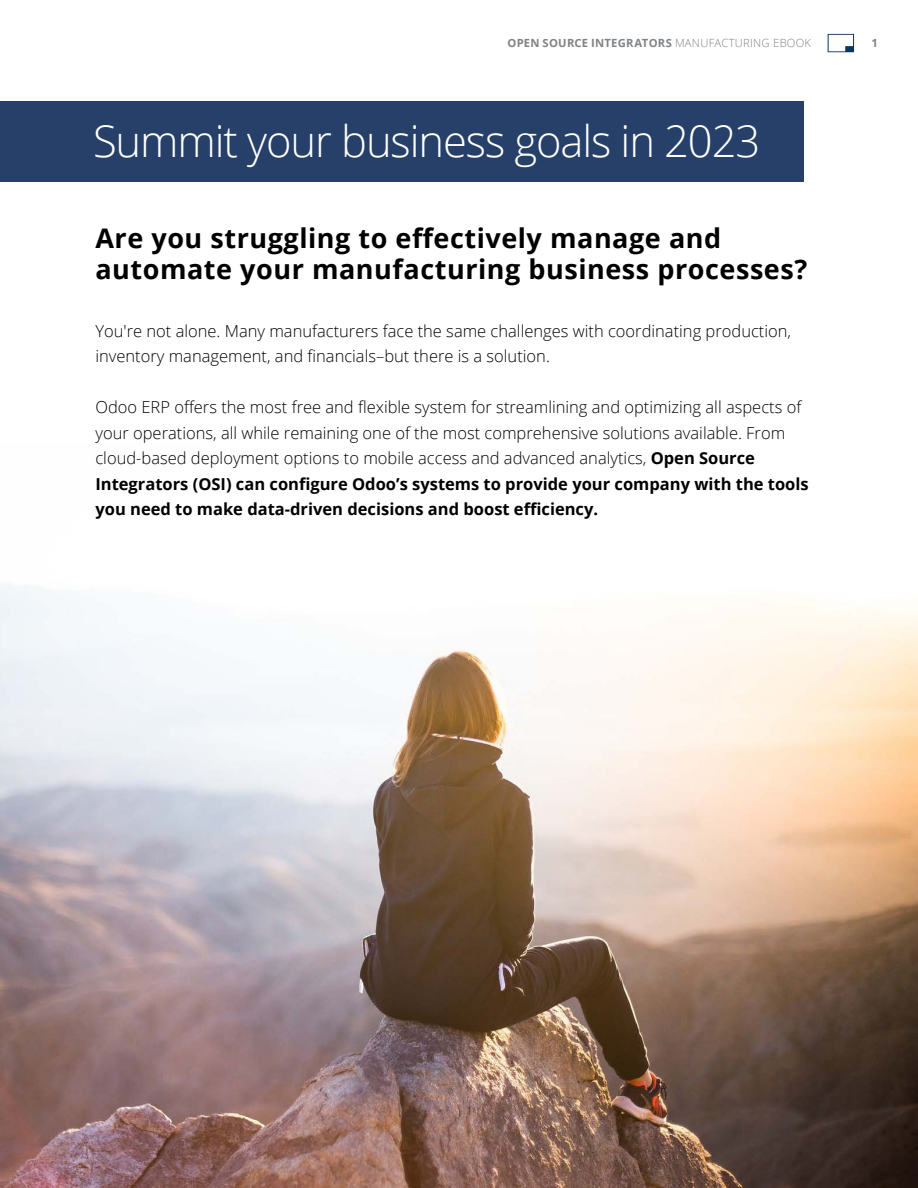
<style>
.page{position:relative;width:918px;height:1188px;background:#fff}
.page>*{position:absolute;margin:0;border:0;box-sizing:border-box;transform-origin:0 0}
.t1{font:300 43.5px "Open Sans";letter-spacing:-.025em;color:#fff}
.t2{font:700 27px/31.5px "Open Sans";letter-spacing:.02em;color:#000}
.t3{font:300 16.5px/25.5px "Open Sans";color:#000}
.t4{font:700 11.25px "Open Sans";letter-spacing:.02em;color:#808285}
.s1{font-weight:300}
.s2{font-weight:700}
</style>
<div class="page">
<div style="left:0;top:101px;width:803px;height:81px;background:#26406a"></div>
<img style="left:0;top:583px;width:918px;height:605px">
<svg style="left:828px;top:34px;width:26px;height:18px"></svg>
<p class="t4" style="left:508px;top:35px;width:305px">OPEN SOURCE INTEGRATORS <span class="s1">MANUFACTURING EBOOK</span></p>
<p class="t4" style="left:872px;top:35px;width:8px">1</p>
<h1 class="t1" style="left:93px;top:112px;width:669px">Summit your business goals in 2023</h1>
<h2 class="t2" style="left:95px;top:221px;width:713px">Are you struggling to effectively manage and automate your manufacturing business processes?</h2>
<p class="t3" style="left:95px;top:318px;width:697px">You're not alone. Many manufacturers face the same challenges with coordinating production, inventory management, and financials–but there is a solution.</p>
<p class="t3" style="left:95px;top:394px;width:715px">Odoo ERP offers the most free and flexible system for streamlining and optimizing all aspects of your operations, all while remaining one of the most comprehensive solutions available. From cloud-based deployment options to mobile access and advanced analytics, <span class="s2">Open Source Integrators (OSI) can configure Odoo’s systems to provide your company with the tools you need to make data-driven decisions and boost efficiency.</span></p>
</div>
